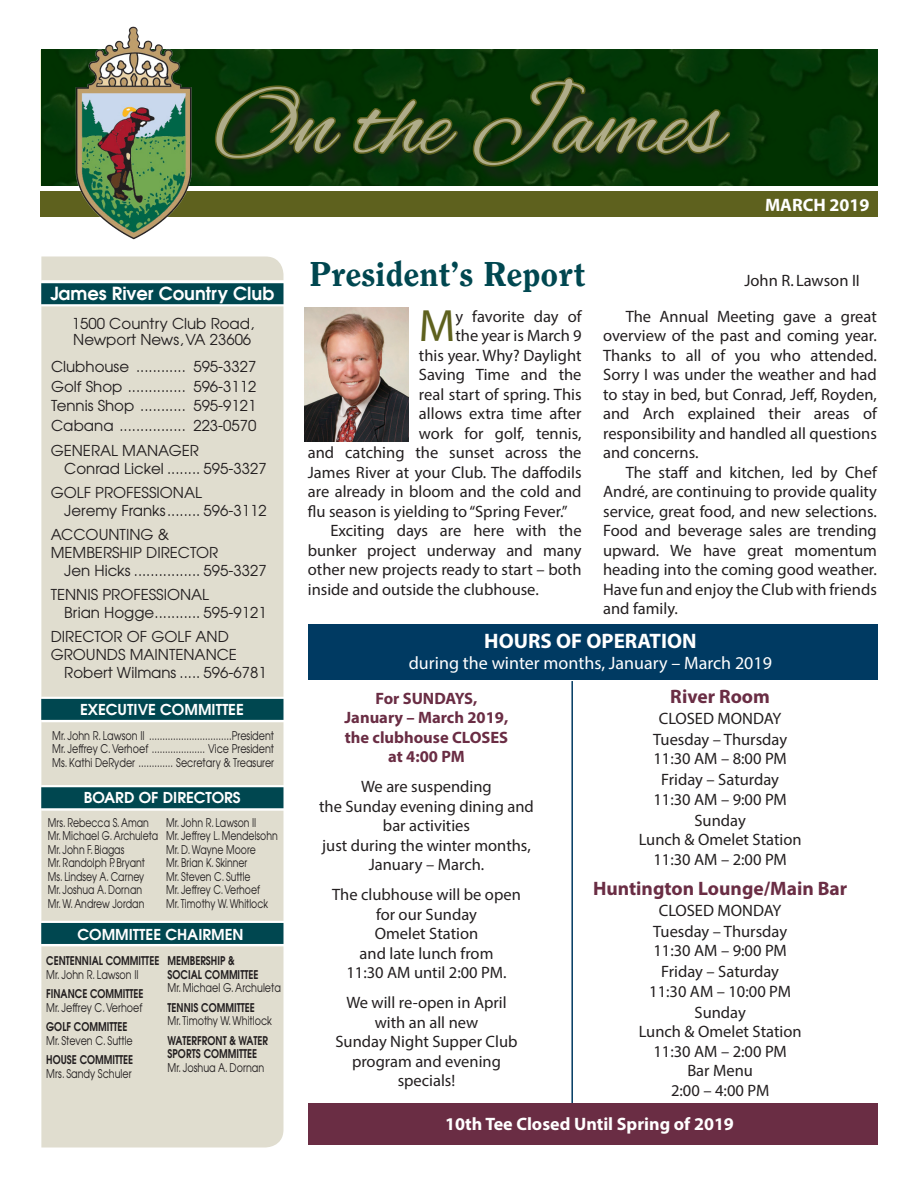
<style>
.page{position:relative;width:918px;height:1188px;background:#fff}
.page>*{position:absolute;margin:0;border:0;box-sizing:border-box;transform-origin:0 0}
.t1{font:102px "Alex Brush";color:#afac89}
.t2{font:45.45px "Myriad Pro";color:#5e611e}
.t3{font:36px "Clearface Heavy DTC";color:#004750}
.t4{font:700 21px "Myriad Pro";color:#fff}
.t5{font:700 19.5px "Myriad Pro";color:#6a2d44}
.t6{font:700 18px "Myriad Pro";color:#fff}
.t7{font:18px "Myriad Pro";color:#fff}
.t8{font:600 18px "Avant Garde";color:#fff}
.t9{font:16.5px/19.5px "Myriad Pro";color:#231f20;text-align:center}
.t10{font:700 16.5px/19.5px "Myriad Pro";color:#6a2d44;text-align:center}
.t11{font:16.5px "Myriad";color:#231f20}
.t12{font:15px/19.5px "Avant Garde";color:#231f20}
.t13{font:600 15px "Avant Garde";color:#fff}
.t14{font:12px/13.5px "Avant Garde";color:#231f20;text-align:justify;scale:.8 1}
.t15{font:12px/13.5px "Avant Garde";color:#231f20;scale:.78 1}
.t16{font:600 12px/13.5px "Avant Garde";color:#231f20;scale:.8 1}
</style>
<div class="page">
<hr style="left:571px;top:681px;width:2px;height:432px;background:#003a62">
<svg style="left:40px;top:50px;width:838px;height:135px;background:#043505"></svg>
<div style="left:40px;top:192px;width:838px;height:25px;background:#5e611e"></div>
<img style="left:73px;top:26px;width:124px;height:214px">
<div style="left:41px;top:256px;width:242px;height:892px;background:#e0ddcf"></div>
<div style="left:41px;top:697px;width:264px;height:25px;background:#fff;border:2px solid #fff"></div>
<div style="left:41px;top:785px;width:264px;height:26px;background:#fff;border:2px solid #fff"></div>
<div style="left:41px;top:921px;width:264px;height:25px;background:#fff"></div>
<div style="left:41px;top:280px;width:250px;height:26px;background:#fff;border:2px solid #fff"></div>
<div style="left:41px;top:699px;width:243px;height:21px;background:#004750"></div>
<div style="left:41px;top:787px;width:243px;height:21px;background:#004750"></div>
<div style="left:41px;top:923px;width:243px;height:21px;background:#004750"></div>
<div style="left:41px;top:283px;width:243px;height:21px;background:#004750"></div>
<img style="left:305px;top:308px;width:103px;height:133px">
<div style="left:217px;top:80px;width:531px;height:105px;background:#231f20;opacity:.75"></div>
<svg style="left:213px;top:84px;width:130px;height:77px;background:#1d3c0e"></svg>
<svg style="left:351px;top:97px;width:108px;height:59px;background:#243f0f"></svg>
<svg style="left:471px;top:76px;width:262px;height:92px;background:#18390b"></svg>
<div style="left:308px;top:624px;width:570px;height:56px;background:#003a62"></div>
<div style="left:308px;top:1103px;width:570px;height:42px;background:#6a2d44"></div>
<h1 class="t1" style="left:214px;top:68px;width:511px">On the James</h1>
<p class="t6" style="left:765px;top:193px;width:106px">MARCH 2019</p>
<p class="t8" style="left:50px;top:282px;width:225px">James River Country Club</p>
<p class="t12" style="left:72px;top:315px;width:184px;line-height:16.5px">1500 Country Club Road,<br>Newport News, VA 23606</p>
<p class="t12" style="left:51px;top:357px;width:207px;text-align:justify">Clubhouse ............ 595-3327<br>Golf Shop .............. 596-3112<br>Tennis Shop ........... 595-9121<br>Cabana ................ 223-0570</p>
<p class="t12" style="left:64px;top:441px;width:204px;line-height:18px;text-indent:-14px">GENERAL MANAGER<br>Conrad Lickel ........ 595-3327</p>
<p class="t12" style="left:64px;top:483px;width:204px;line-height:18px;text-indent:-14px">GOLF PROFESSIONAL<br>Jeremy Franks........ 596-3112</p>
<p class="t12" style="left:51px;top:524px;width:120px">ACCOUNTING &amp;</p>
<p class="t12" style="left:51px;top:542px;width:169px">MEMBERSHIP DIRECTOR</p>
<p class="t12" style="left:64px;top:560px;width:204px">Jen Hicks ................ 595-3327</p>
<p class="t12" style="left:64px;top:585px;width:204px;line-height:18px;text-indent:-14px">TENNIS PROFESSIONAL<br>Brian Hogge........... 595-9121</p>
<p class="t12" style="left:51px;top:626px;width:180px">DIRECTOR OF GOLF AND</p>
<p class="t12" style="left:51px;top:644px;width:188px">GROUNDS MAINTENANCE</p>
<p class="t12" style="left:64px;top:662px;width:204px">Robert Wilmans ..... 596-6781</p>
<p class="t13" style="left:80px;top:700px;width:165px">EXECUTIVE COMMITTEE</p>
<p class="t14" style="left:52px;top:728px;width:279px">Mr. John R. Lawson II ...............................President Mr. Jeffrey C. Verhoef .................... Vice President Ms. Kathi DeRyder ............. Secretary &amp; Treasurer</p>
<p class="t13" style="left:84px;top:787px;width:158px">BOARD OF DIRECTORS</p>
<p class="t15" style="left:48px;top:815px;width:143px">Mrs. Rebecca S. Aman<br>Mr. Michael G. Archuleta<br>Mr. John F. Biagas<br>Mr. Randolph P. Bryant<br>Ms. Lindsey A. Carney<br>Mr. Joshua A. Dornan<br>Mr. W. Andrew Jordan</p>
<p class="t15" style="left:166px;top:815px;width:144px">Mr. John R. Lawson II<br>Mr. Jeffrey L. Mendelsohn<br>Mr. D. Wayne Moore<br>Mr. Brian K. Skinner<br>Mr. Steven C. Suttle<br>Mr. Jeffrey C. Verhoef<br>Mr. Timothy W. Whitlock</p>
<p class="t13" style="left:77px;top:925px;width:168px">COMMITTEE CHAIRMEN</p>
<p class="t16" style="left:46px;top:954px;width:143px">CENTENNIAL COMMITTEE</p>
<p class="t14" style="left:46px;top:967px;width:117px">Mr. John R. Lawson II</p>
<p class="t16" style="left:46px;top:987px;width:123px">FINANCE COMMITTEE</p>
<p class="t14" style="left:46px;top:1000px;width:122px">Mr. Jeffrey C. Verhoef</p>
<p class="t16" style="left:46px;top:1020px;width:103px">GOLF COMMITTEE</p>
<p class="t14" style="left:46px;top:1033px;width:110px">Mr. Steven C. Suttle</p>
<p class="t16" style="left:46px;top:1053px;width:110px">HOUSE COMMITTEE</p>
<p class="t14" style="left:46px;top:1066px;width:108px">Mrs. Sandy Schuler</p>
<p class="t16" style="left:168px;top:954px;width:115px">MEMBERSHIP &amp;<br>SOCIAL COMMITTEE</p>
<p class="t14" style="left:168px;top:981px;width:143px">Mr. Michael G. Archuleta</p>
<p class="t16" style="left:168px;top:1000px;width:110px">TENNIS COMMITTEE</p>
<p class="t14" style="left:168px;top:1014px;width:132px">Mr. Timothy W. Whitlock</p>
<p class="t16" style="left:168px;top:1033px;width:127px">WATERFRONT &amp; WATER<br>SPORTS COMMITTEE</p>
<p class="t14" style="left:168px;top:1060px;width:122px">Mr. Joshua A. Dornan</p>
<h3 class="t3" style="left:309px;top:252px;width:277px">President’s Report</h3>
<h2 class="t2" style="left:419px;top:298px;width:38px">M</h2>
<p class="t9" style="left:456px;top:306px;width:128px">y favorite day of</p>
<p class="t9" style="left:456px;top:326px;width:128px">the year is March 9</p>
<p class="t9" style="left:419px;top:345px;width:164px">this year. Why? Daylight</p>
<p class="t9" style="left:419px;top:365px;width:164px">Saving Time and the</p>
<p class="t9" style="left:419px;top:384px;width:164px">real start of spring. This</p>
<p class="t9" style="left:419px;top:404px;width:164px">allows extra time after</p>
<p class="t9" style="left:419px;top:423px;width:164px">work for golf, tennis,</p>
<p class="t9" style="left:308px;top:443px;width:275px">and catching the sunset across the</p>
<p class="t9" style="left:308px;top:462px;width:275px">James River at your Club. The daffodils</p>
<p class="t9" style="left:308px;top:482px;width:275px">are already in bloom and the cold and</p>
<p class="t9" style="left:308px;top:501px;width:261px">flu season is yielding to “Spring Fever.”</p>
<p class="t9" style="left:330px;top:521px;width:253px">Exciting days are here with the</p>
<p class="t9" style="left:308px;top:540px;width:275px">bunker project underway and many</p>
<p class="t9" style="left:308px;top:560px;width:275px">other new projects ready to start – both</p>
<p class="t9" style="left:308px;top:579px;width:232px">inside and outside the clubhouse.</p>
<p class="t11" style="left:744px;top:272px;width:117px">John R. Lawson II</p>
<p class="t9" style="left:603px;top:306px;width:275px;text-align:justify;text-indent:23px">The Annual Meeting gave a great overview of the past and coming year.<br>Thanks to all of you who attended.<br>Sorry I was under the weather and had to stay in bed, but Conrad, Jeff, Royden, and Arch explained their areas of responsibility and handled all questions and concerns.</p>
<p class="t9" style="left:603px;top:462px;width:275px;text-align:justify;text-indent:23px">The staff and kitchen, led by Chef André, are continuing to provide quality service, great food, and new selections.<br>Food and beverage sales are trending upward. We have great momentum heading into the coming good weather.<br>Have fun and enjoy the Club with friends and family.</p>
<p class="t4" style="left:484px;top:627px;width:214px">HOURS OF OPERATION</p>
<p class="t7" style="left:409px;top:652px;width:365px">during the winter months, January – March 2019</p>
<p class="t10" style="left:345px;top:688px;width:165px">For SUNDAYS,<br>January – March 2019, the clubhouse CLOSES at 4:00 PM</p>
<p class="t9" style="left:319px;top:777px;width:216px">We are suspending<br>the Sunday evening dining and bar activities<br>just during the winter months,<br>January – March.</p>
<p class="t9" style="left:332px;top:885px;width:190px">The clubhouse will be open for our Sunday<br>Omelet Station<br>and late lunch from<br>11:30 AM until 2:00 PM.</p>
<p class="t9" style="left:335px;top:993px;width:184px">We will re-open in April with an all new<br>Sunday Night Supper Club program and evening specials!</p>
<p class="t5" style="left:670px;top:683px;width:101px">River Room</p>
<p class="t9" style="left:653px;top:707px;width:135px;line-height:21px">CLOSED MONDAY<br>Tuesday – Thursday</p>
<p class="t9" style="left:653px;top:748px;width:135px;line-height:21px">11:30 AM – 8:00 PM<br>Friday – Saturday</p>
<p class="t9" style="left:653px;top:788px;width:135px;line-height:21px">11:30 AM – 9:00 PM<br>Sunday</p>
<p class="t9" style="left:639px;top:830px;width:164px">Lunch &amp; Omelet Station<br>11:30 AM – 2:00 PM</p>
<p class="t5" style="left:593px;top:875px;width:256px">Huntington Lounge/Main Bar</p>
<p class="t9" style="left:653px;top:899px;width:135px;line-height:21px">CLOSED MONDAY<br>Tuesday – Thursday</p>
<p class="t9" style="left:653px;top:940px;width:135px;line-height:21px">11:30 AM – 9:00 PM<br>Friday – Saturday</p>
<p class="t9" style="left:649px;top:980px;width:143px;line-height:21px">11:30 AM – 10:00 PM<br>Sunday</p>
<p class="t9" style="left:639px;top:1022px;width:164px">Lunch &amp; Omelet Station<br>11:30 AM – 2:00 PM<br>Bar Menu<br>2:00 – 4:00 PM</p>
<p class="t6" style="left:445px;top:1112px;width:290px">10th Tee Closed Until Spring of 2019</p>
</div>
